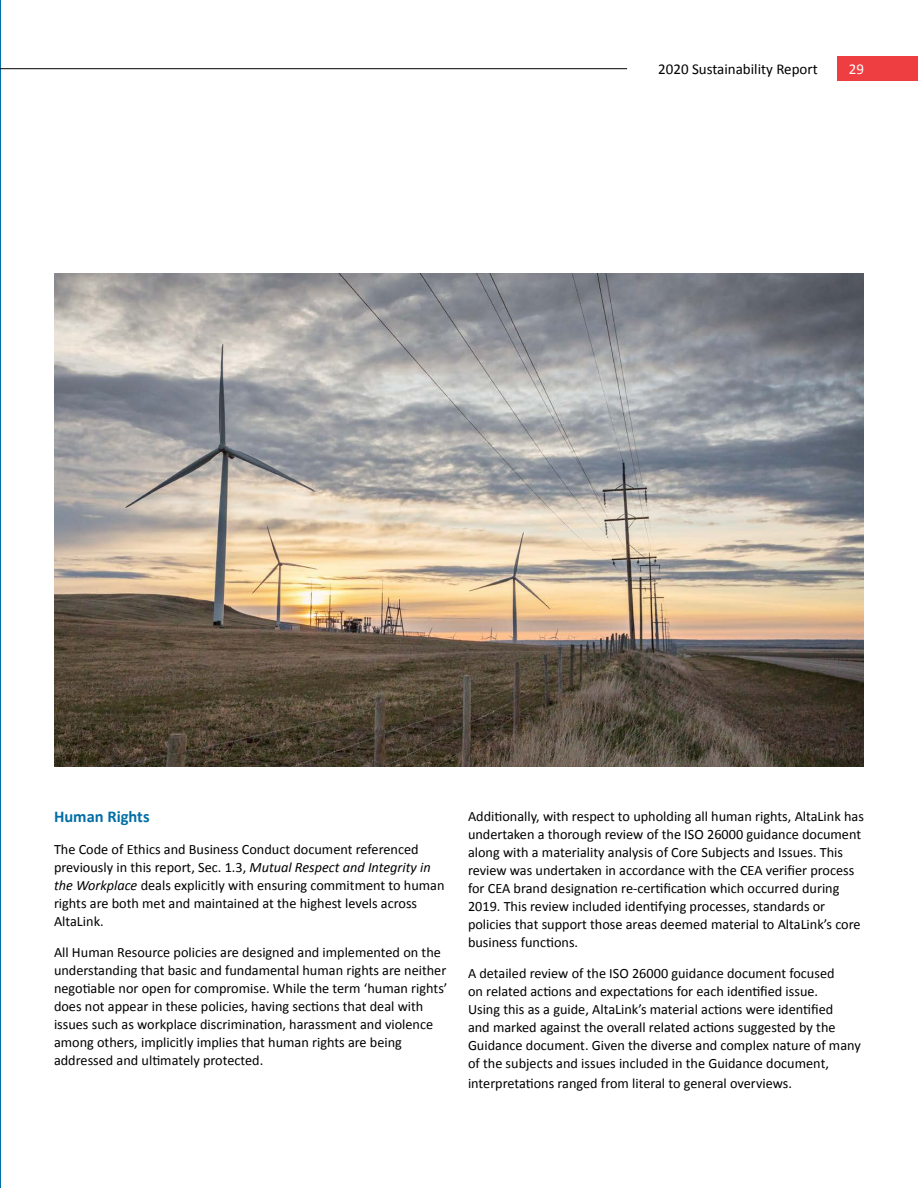
<style>
.page{position:relative;width:918px;height:1188px;background:#fff}
.page>*{position:absolute;margin:0;border:0;box-sizing:border-box;transform-origin:0 0}
.t1{font:700 16.5px "Calibri";color:#006ea7}
.t2{font:15px "Calibri";color:#000}
.t3{font:15px "Calibri";color:#fff}
.t4{font:14.25px/18px "Calibri";color:#000}
.s1{font-style:italic}
</style>
<div class="page">
<hr style="left:0;top:1px;width:1px;height:1187px;background:#006ea7">
<img style="left:54px;top:273px;width:810px;height:494px">
<div style="left:837px;top:57px;width:81px;height:24px;background:#ef3e42"></div>
<hr style="left:0;top:68px;width:627px;height:1px;background:#000">
<p class="t2" style="left:658px;top:59px;width:161px">2020 Sustainability Report</p>
<p class="t3" style="left:849px;top:59px;width:17px">29</p>
<p class="t1" style="left:54px;top:806px;width:97px">Human Rights</p>
<p class="t4" style="left:54px;top:840px;width:392px">The Code of Ethics and Business Conduct document referenced previously in this report, Sec. 1.3, <span class="s1">Mutual Respect and Integrity in the Workplace</span> deals explicitly with ensuring commitment to human rights are both met and maintained at the highest levels across AltaLink.</p>
<p class="t4" style="left:54px;top:944px;width:395px">All Human Resource policies are designed and implemented on the understanding that basic and fundamental human rights are neither negotiable nor open for compromise. While the term ‘human rights’ does not appear in these policies, having sections that deal with issues such as workplace discrimination, harassment and violence among others, implicitly implies that human rights are being addressed and ultimately protected.</p>
<p class="t4" style="left:468px;top:807px;width:397px">Additionally, with respect to upholding all human rights, AltaLink has undertaken a thorough review of the ISO 26000 guidance document along with a materiality analysis of Core Subjects and Issues. This review was undertaken in accordance with the CEA verifier process for CEA brand designation re-certification which occurred during 2019. This review included identifying processes, standards or policies that support those areas deemed material to AltaLink’s core business functions.</p>
<p class="t4" style="left:468px;top:964px;width:394px">A detailed review of the ISO 26000 guidance document focused<br>on related actions and expectations for each identified issue.<br>Using this as a guide, AltaLink’s material actions were identified<br>and marked against the overall related actions suggested by the Guidance document. Given the diverse and complex nature of many of the subjects and issues included in the Guidance document,</p>
<p class="t4" style="left:468px;top:1074px;width:325px">interpretations ranged from literal to general overviews.</p>
</div>
